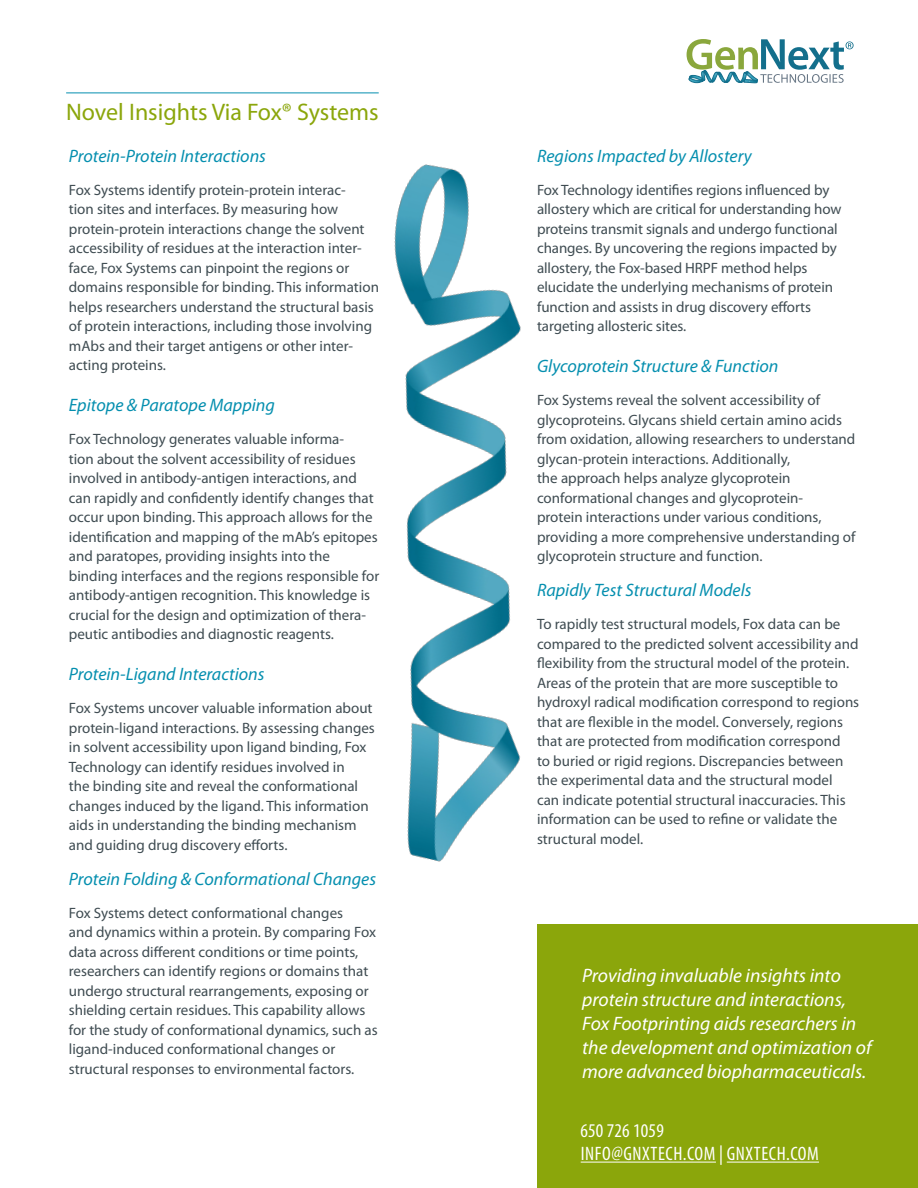
<style>
.page{position:relative;width:918px;height:1188px;background:#fff}
.page>*{position:absolute;margin:0;border:0;box-sizing:border-box;transform-origin:0 0}
.t1{font:24px "Myriad Pro";color:#8ba60b}
.Body{font:italic 19.5px/24px "Myriad Pro";color:#fff}
.Contact{font:condensed 19.5px "Myriad Pro";letter-spacing:.03em;color:#fff}
.Contact-2{font:condensed 19.5px "Myriad Pro";letter-spacing:.01em;color:#fff}
.H3-No_bar{font:italic 18px "Myriad Pro";color:#058faf}
.Body-2{font:15px/19.5px "Myriad Pro";color:#3f4c52}
.H3-No_bar-2{font:15px/19.5px "Myriad Pro";color:#3f4c52}
</style>
<div class="page">
<img style="left:394px;top:164px;width:127px;height:698px">
<hr style="left:66px;top:93px;width:313px;height:1px;background:#058faf">
<div style="left:537px;top:924px;width:381px;height:264px;background:#8ba60b"></div>
<hr style="left:581px;top:1162px;width:135px;height:1px;background:#fff">
<hr style="left:727px;top:1162px;width:92px;height:1px;background:#fff">
<svg style="left:687px;top:39px;width:167px;height:44px"></svg>
<h2 class="t1" style="left:66px;top:97px;width:314px">Novel Insights Via Fox® Systems</h2>
<p class="H3-No_bar" style="left:69px;top:144px;width:199px">Protein-Protein Interactions</p>
<p class="Body-2" style="left:69px;top:180px;width:312px">Fox Systems identify protein-protein interac-<br>tion sites and interfaces. By measuring how protein-protein interactions change the solvent accessibility of residues at the interaction inter&shy;face, Fox Systems can pinpoint the regions or domains responsible for binding. This information helps researchers understand the structural basis of protein interactions, including those involving mAbs and their target antigens or other inter&shy;acting proteins.</p>
<p class="H3-No_bar" style="left:69px;top:394px;width:208px">Epitope &amp; Paratope Mapping</p>
<p class="Body-2" style="left:69px;top:429px;width:312px">Fox Technology generates valuable informa-<br>tion about the solvent accessibility of residues involved in antibody-antigen interactions, and can rapidly and confidently identify changes that occur upon binding. This approach allows for the identification and mapping of the mAb’s epitopes and paratopes, providing insights into the binding interfaces and the regions responsible for antibody-antigen recognition. This knowledge is crucial for the design and optimization of thera&shy;peutic antibodies and diagnostic reagents.</p>
<p class="H3-No_bar" style="left:69px;top:663px;width:197px">Protein-Ligand Interactions</p>
<p class="H3-No_bar-2" style="left:69px;top:698px;width:307px">Fox Systems uncover valuable information about protein-ligand interactions. By assessing changes in solvent accessibility upon ligand binding, Fox Technology can identify residues involved in<br>the binding site and reveal the conformational changes induced by the ligand. This information aids in understanding the binding mechanism and guiding drug discovery efforts.</p>
<p class="H3-No_bar" style="left:69px;top:868px;width:309px">Protein Folding &amp; Conformational Changes</p>
<p class="Body-2" style="left:69px;top:903px;width:310px">Fox Systems detect conformational changes<br>and dynamics within a protein. By comparing Fox data across different conditions or time points, researchers can identify regions or domains that undergo structural rearrangements, exposing or shielding certain residues. This capability allows for the study of conformational dynamics, such as ligand-induced conformational changes or structural responses to environmental factors.</p>
<p class="H3-No_bar" style="left:537px;top:144px;width:216px">Regions Impacted by Allostery</p>
<p class="Body-2" style="left:537px;top:180px;width:306px">Fox Technology identifies regions influenced by allostery which are critical for understanding how proteins transmit signals and undergo functional changes. By uncovering the regions impacted by allostery, the Fox-based HRPF method helps elucidate the underlying mechanisms of protein function and assists in drug discovery efforts targeting allosteric sites.</p>
<p class="H3-No_bar" style="left:537px;top:355px;width:243px">Glycoprotein Structure &amp; Function</p>
<p class="H3-No_bar-2" style="left:537px;top:390px;width:320px">Fox Systems reveal the solvent accessibility of glycoproteins. Glycans shield certain amino acids from oxidation, allowing researchers to understand glycan-protein interactions. Additionally,<br>the approach helps analyze glycoprotein conformational changes and glycoprotein-<br>protein interactions under various conditions, providing a more comprehensive understanding of glycoprotein structure and function.</p>
<p class="H3-No_bar" style="left:537px;top:579px;width:216px">Rapidly Test Structural Models</p>
<p class="Body-2" style="left:537px;top:614px;width:324px">To rapidly test structural models, Fox data can be compared to the predicted solvent accessibility and flexibility from the structural model of the protein.<br>Areas of the protein that are more susceptible to hydroxyl radical modification correspond to regions that are flexible in the model. Conversely, regions that are protected from modification correspond<br>to buried or rigid regions. Discrepancies between the experimental data and the structural model<br>can indicate potential structural inaccuracies. This information can be used to refine or validate the structural model.</p>
<p class="Body" style="left:582px;top:963px;width:291px">Providing invaluable insights into protein structure and interactions, Fox Footprinting aids researchers in the development and optimization of more advanced biopharmaceuticals.</p>
<p class="Contact-2" style="left:581px;top:1119px;width:85px">650 726 1059</p>
<p class="Contact" style="left:581px;top:1142px;width:240px">INFO@GNXTECH.COM | GNXTECH.COM</p>
</div>
